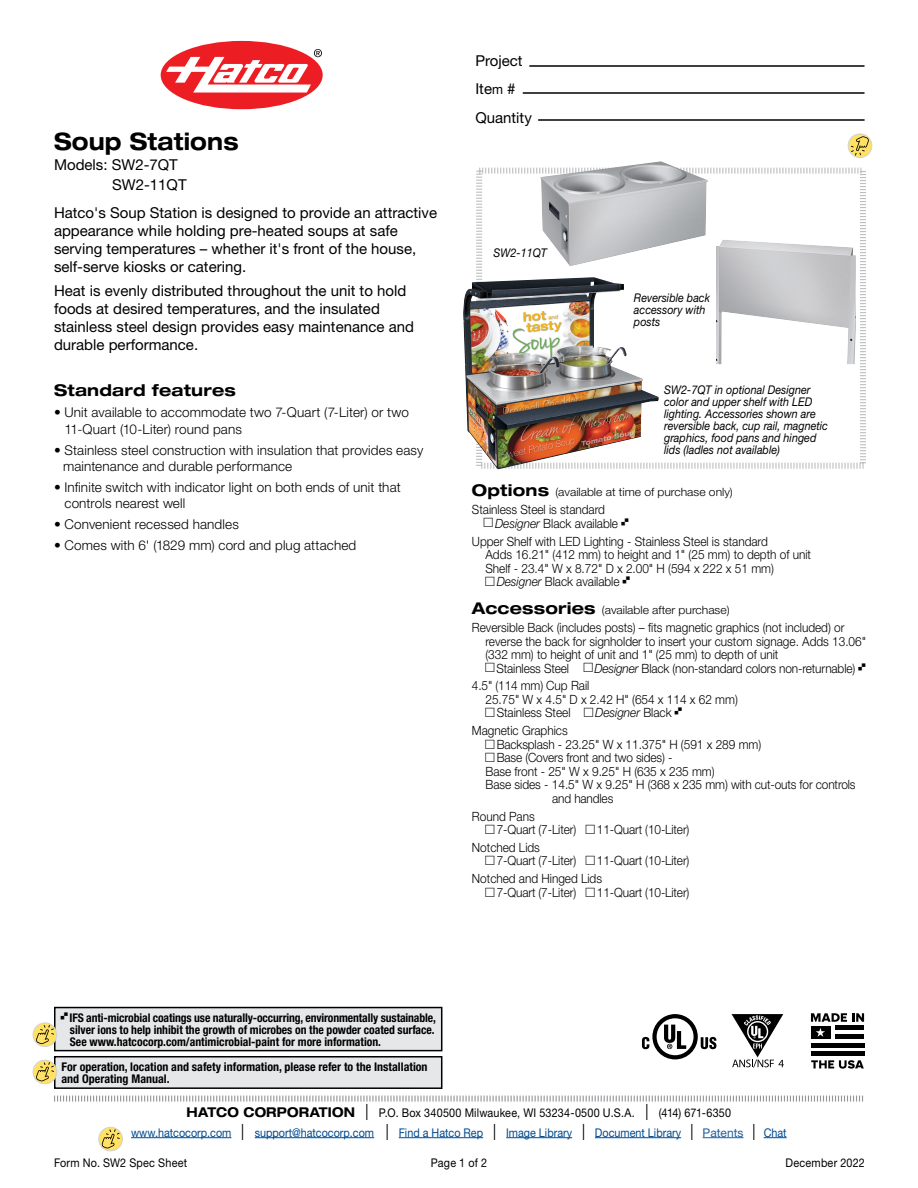
<style>
.page{position:relative;width:918px;height:1188px;background:#fff}
.page>*{position:absolute;margin:0;border:0;box-sizing:border-box;transform-origin:0 0}
.t1{font:700 expanded 24px "Helvetica Neue LT Std";letter-spacing:.005em;color:#000;scale:.9 1}
.t2{font:700 expanded 16.2px "Helvetica Neue LT Std";letter-spacing:.015em;color:#000}
.t3{font:15px/18px "Helvetica Neue LT Std";color:#000}
.t4{font:300 13.5px/16.5px "Helvetica Neue LT Std";letter-spacing:.01em;color:#000}
.t5{font:300 12.75px/13.5px "Helvetica Neue LT Std";color:#000;scale:.93 1}
.t6{font:italic 300 12.75px "Helvetica Neue LT Std";color:#000;scale:.93 1}
.t7{font:700 condensed 12px/12px "Helvetica Neue LT Std";color:#000}
.t8{font:italic 12px/12px "Helvetica Neue LT Std";color:#000;scale:.9 1}
.t9{font:12px/19.5px "Helvetica Neue LT Std";color:#004a8f;text-align:center;scale:.9 1}
.t10{font:12px "Helvetica Neue LT Std";letter-spacing:.02em;color:#000;scale:.9 1}
.t11{font:300 11.55px "Helvetica Neue LT Std";color:#000;scale:1.06 1}
.s1{font-size:13.5px}
.s2{font-weight:700;font-stretch:expanded;font-size:16.2px}
.s3{font-style:italic}
.s4{font-style:normal}
.s5{font-weight:700;font-stretch:expanded;font-size:13.5px;color:#000}
.s6{font-stretch:condensed;font-size:22.5px;color:#000}
.s7{color:#000}
.s8{color:#215e9e}
</style>
<div class="page">
<svg style="left:161px;top:41px;width:162px;height:68px"></svg>
<hr style="left:529px;top:65px;width:336px;height:2px;background:#000">
<hr style="left:523px;top:92px;width:342px;height:2px;background:#000">
<hr style="left:538px;top:119px;width:327px;height:2px;background:#000">
<svg style="left:54px;top:1095px;width:809px;height:7px"></svg>
<div style="left:55px;top:1057px;width:387px;height:31px;background:#e6e7e8"></div>
<div style="left:54px;top:1056px;width:388px;height:33px;border:2px solid #000"></div>
<div style="left:55px;top:1008px;width:387px;height:43px;background:#e6e7e8"></div>
<div style="left:54px;top:1007px;width:388px;height:44px;border:2px solid #000"></div>
<svg style="left:33px;top:1023px;width:24px;height:24px"></svg>
<div style="left:33px;top:1023px;width:24px;height:24px;border:1px solid #d1d3d4;border-radius:50%"></div>
<svg style="left:36px;top:1025px;width:18px;height:19px"></svg>
<svg style="left:33px;top:1060px;width:24px;height:24px"></svg>
<div style="left:33px;top:1060px;width:24px;height:24px;border:1px solid #d1d3d4;border-radius:50%"></div>
<svg style="left:36px;top:1062px;width:18px;height:20px"></svg>
<svg style="left:848px;top:134px;width:24px;height:24px"></svg>
<div style="left:848px;top:134px;width:24px;height:24px;border:1px solid #d1d3d4;border-radius:50%"></div>
<svg style="left:851px;top:136px;width:18px;height:20px"></svg>
<hr style="left:131px;top:1137px;width:100px;height:1px;background:#004a8f">
<hr style="left:255px;top:1137px;width:119px;height:1px;background:#004a8f">
<hr style="left:399px;top:1137px;width:84px;height:1px;background:#004a8f">
<hr style="left:506px;top:1137px;width:66px;height:1px;background:#004a8f">
<hr style="left:595px;top:1137px;width:86px;height:1px;background:#004a8f">
<hr style="left:703px;top:1137px;width:41px;height:1px;background:#215e9e">
<svg style="left:764px;top:1137px;width:23px;height:1px"></svg>
<div style="left:99px;top:1127px;width:23px;height:24px;border:1px solid #d1d3d4;border-radius:50%"></div>
<svg style="left:101px;top:1129px;width:19px;height:20px"></svg>
<svg style="left:476px;top:167px;width:390px;height:303px"></svg>
<svg style="left:732px;top:1014px;width:52px;height:54px"></svg>
<svg style="left:642px;top:1014px;width:75px;height:45px"></svg>
<svg style="left:811px;top:1013px;width:53px;height:9px"></svg>
<svg style="left:811px;top:1060px;width:53px;height:9px"></svg>
<hr style="left:835px;top:1026px;width:29px;height:4px;background:#000">
<hr style="left:835px;top:1035px;width:29px;height:4px;background:#000">
<hr style="left:811px;top:1043px;width:53px;height:4px;background:#000">
<hr style="left:811px;top:1052px;width:53px;height:4px;background:#000">
<div style="left:811px;top:1026px;width:20px;height:13px;background:#000"></div>
<svg style="left:816px;top:1028px;width:9px;height:9px"></svg>
<img style="left:716px;top:240px;width:140px;height:124px">
<img style="left:463px;top:277px;width:196px;height:192px">
<img style="left:540px;top:161px;width:168px;height:105px">
<h1 class="t1" style="left:54px;top:126px;width:207px">Soup Stations</h1>
<p class="t3" style="left:112px;top:154px;width:76px;line-height:20.1px;text-indent:-58px">Models: SW2-7QT<br>SW2-11QT</p>
<p class="t3" style="left:54px;top:204px;width:385px">Hatco's Soup Station is designed to provide an attractive appearance while holding pre-heated soups at safe serving temperatures – whether it's front of the house, self-serve kiosks or catering.</p>
<p class="t3" style="left:54px;top:282px;width:362px">Heat is evenly distributed throughout the unit to hold foods at desired temperatures, and the insulated stainless steel design provides easy maintenance and durable performance.</p>
<p class="t2" style="left:54px;top:380px;width:183px">Standard features</p>
<p class="t4" style="left:65px;top:404px;width:346px;text-indent:-11px">• Unit available to accommodate two 7-Quart (7-Liter) or two<br>11-Quart (10-Liter) round pans</p>
<p class="t4" style="left:63px;top:441px;width:362px;text-indent:-9px">• Stainless steel construction with insulation that provides easy maintenance and durable performance</p>
<p class="t4" style="left:65px;top:479px;width:338px;text-indent:-11px">• Infinite switch with indicator light on both ends of unit that controls nearest well</p>
<p class="t4" style="left:54px;top:516px;width:186px">• Convenient recessed handles</p>
<p class="t4" style="left:54px;top:537px;width:304px">• Comes with 6' (1829 mm) cord and plug attached</p>
<p class="t3" style="left:475px;top:46px;width:58px;line-height:28.5px">Project<br>Ite<span class="s1">m</span> #<br>Quantity</p>
<p class="t8" style="left:494px;top:247px;width:61px">SW2-11QT</p>
<p class="t8" style="left:634px;top:292px;width:86px">Reversible back accessory with posts</p>
<p class="t8" style="left:664px;top:384px;width:184px">SW2-7QT in optional Designer color and upper shelf with LED lighting. Accessories shown are reversible back, cup rail, magnetic graphics, food pans and hinged lids (ladles not available)</p>
<p class="t11" style="left:472px;top:485px;width:248px"><span class="s2">Options</span> (available at time of purchase only)</p>
<p class="t5" style="left:495px;top:503px;width:134px;text-indent:-23px">Stainless Steel is standard<br><span class="s3">Designer</span> Black available</p>
<p class="t5" style="left:472px;top:534px;width:320px">Upper Shelf with LED Lighting - Stainless Steel is standard</p>
<p class="t5" style="left:485px;top:547px;width:352px">Adds 16.21" (412 mm) to height and 1" (25 mm) to depth of unit</p>
<p class="t5" style="left:485px;top:561px;width:312px">Shelf - 23.4" W x 8.72" D x 2.00" H (594 x 222 x 51 mm)</p>
<p class="t5" style="left:497px;top:574px;width:134px"><span class="s3">Designer</span> Black available</p>
<p class="t11" style="left:472px;top:603px;width:245px"><span class="s2">Accessories</span> (available after purchase)</p>
<p class="t5" style="left:472px;top:621px;width:402px">Reversible Back (includes posts) – fits magnetic graphics (not included) or</p>
<p class="t5" style="left:485px;top:634px;width:411px">reverse the back for signholder to insert your custom signage. Adds 13.06"</p>
<p class="t5" style="left:485px;top:648px;width:317px">(332 mm) to height of unit and 1" (25 mm) to depth of unit</p>
<p class="t5" style="left:497px;top:661px;width:80px">Stainless Steel</p>
<p class="t5" style="left:594px;top:661px;width:282px"><span class="s3">Designer</span> Black (non-standard colors non-returnable)</p>
<p class="t5" style="left:472px;top:679px;width:128px">4.5" (114 mm) Cup Rail</p>
<p class="t5" style="left:485px;top:692px;width:273px">25.75" W x 4.5" D x 2.42 H" (654 x 114 x 62 mm)</p>
<p class="t5" style="left:497px;top:706px;width:81px">Stainless Steel</p>
<p class="t6" style="left:595px;top:705px;width:84px">Designer <span class="s4">Black</span></p>
<p class="t5" style="left:472px;top:724px;width:105px">Magnetic Graphics</p>
<p class="t5" style="left:497px;top:737px;width:286px">Backsplash - 23.25" W x 11.375" H (591 x 289 mm)</p>
<p class="t5" style="left:497px;top:751px;width:190px">Base (Covers front and two sides) -</p>
<p class="t5" style="left:485px;top:764px;width:248px">Base front - 25" W x 9.25" H (635 x 235 mm)</p>
<p class="t5" style="left:485px;top:778px;width:400px">Base sides - 14.5" W x 9.25" H (368 x 235 mm) with cut-outs for controls</p>
<p class="t5" style="left:552px;top:791px;width:67px">and handles</p>
<p class="t5" style="left:497px;top:809px;width:87px;text-indent:-25px">Round Pans<br>7-Quart (7-Liter)</p>
<p class="t5" style="left:597px;top:823px;width:101px">11-Quart (10-Liter)</p>
<p class="t5" style="left:497px;top:840px;width:87px;text-indent:-25px">Notched Lids<br>7-Quart (7-Liter)</p>
<p class="t5" style="left:472px;top:852px;width:235px;line-height:17.9px;text-indent:125px">11-Quart (10-Liter)<br>Notched and Hinged Lids</p>
<p class="t5" style="left:497px;top:885px;width:87px">7-Quart (7-Liter)</p>
<p class="t5" style="left:597px;top:885px;width:101px">11-Quart (10-Liter)</p>
<p class="t7" style="left:70px;top:1011px;width:368px;text-align:justify">IFS anti-microbial coatings use naturally-occurring, environmentally sustainable, silver ions to help inhibit the growth of microbes on the powder coated surface.<br>See www.hatcocorp.com/antimicrobial-paint for more information.</p>
<p class="t7" style="left:62px;top:1060px;width:368px">For operation, location and safety information, please refer to the Installation and Operating Manual.</p>
<p class="t9" style="left:131px;top:1103px;width:730px"><span class="s5">HATCO CORPORATION</span> <span class="s6">l</span> <span class="s7">P.O. Box 340500 Milwaukee, WI 53234-0500 U.S.A.</span> <span class="s6">l</span> <span class="s7">(414) 671-6350<br></span>www.hatcocorp.com <span class="s6">l</span> support@hatcocorp.com <span class="s6">l</span> Find a Hatco Rep <span class="s6">l</span> Image Library <span class="s6">l</span> Document Library <span class="s6">l</span> <span class="s8">Patents</span> <span class="s6">l</span> Chat</p>
<p class="t10" style="left:54px;top:1156px;width:149px">Form No. SW2 Spec Sheet</p>
<p class="t10" style="left:431px;top:1156px;width:64px">Page 1 of 2</p>
<p class="t10" style="left:786px;top:1156px;width:90px">December 2022</p>
</div>
